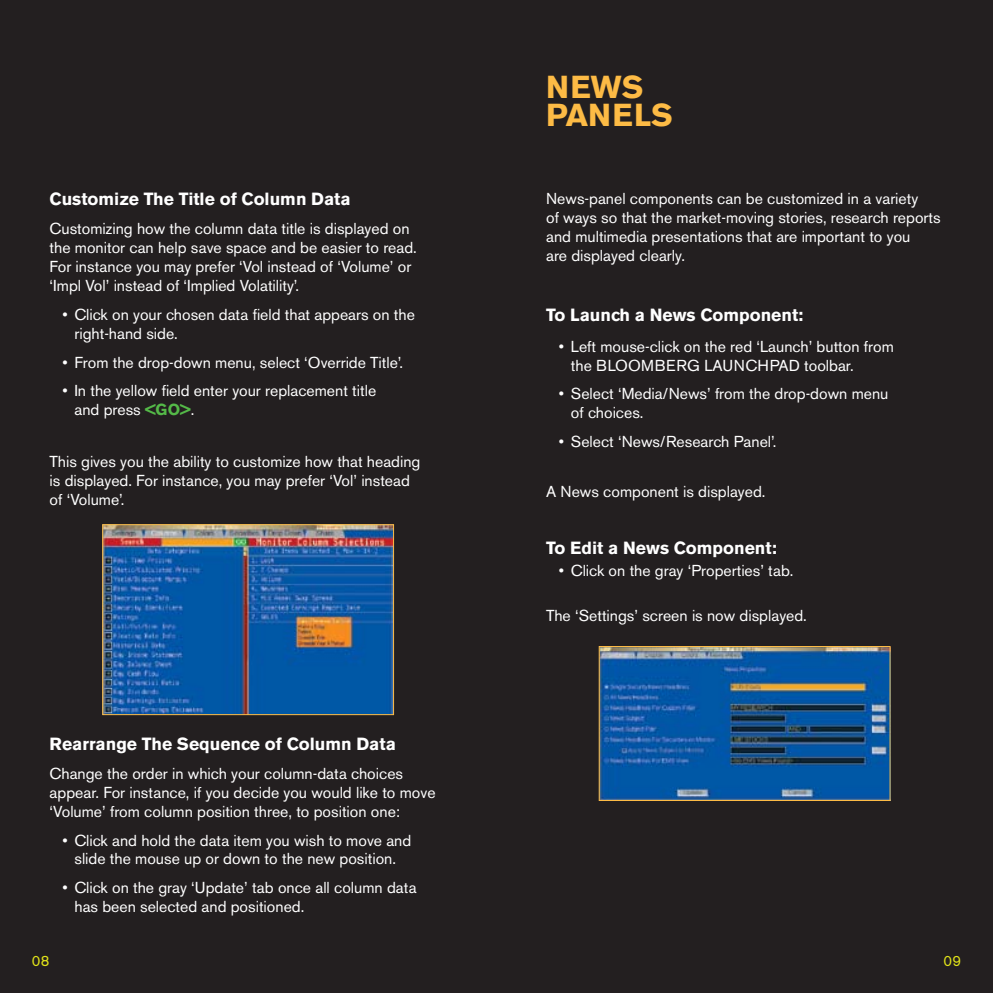
<style>
.page{position:relative;width:993px;height:993px;background:#fff}
.page>*{position:absolute;margin:0;border:0;box-sizing:border-box;transform-origin:0 0}
.t1{font:700 31.5px/28px "Akzidenz Grotesk BE";color:#fdbb45}
.t2{font:700 17.5px "Akzidenz Grotesk BE";color:#fff}
.t3{font:15.75px/18.9px "Akzidenz Grotesk BE";color:#fff}
.t4{font:14.88px "Akzidenz Grotesk BE";color:#e2e419}
.s1{font-weight:700;color:#54b948}
</style>
<div class="page">
<div style="left:0;top:0;width:496px;height:992px;background:#231f20"></div>
<div style="left:496px;top:0;width:496px;height:992px;background:#231f20"></div>
<img style="left:600px;top:648px;width:288px;height:150px">
<div style="left:598px;top:646px;width:292px;height:154px;border:1px solid #fdbb45"></div>
<img style="left:104px;top:526px;width:288px;height:186px">
<div style="left:102px;top:524px;width:292px;height:190px;border:1px solid #fdbb45"></div>
<p class="t2" style="left:50px;top:189px;width:302px">Customize The Title of Column Data</p>
<p class="t3" style="left:50px;top:219px;width:368px">Customizing how the column data title is displayed on the monitor can help save space and be easier to read.<br>For instance you may prefer ‘Vol instead of ‘Volume’ or ‘Impl Vol’ instead of ‘Implied Volatility’.</p>
<p class="t3" style="left:74px;top:305px;width:342px;text-indent:-12px">• Click on your chosen data field that appears on the right-hand side.</p>
<p class="t3" style="left:62px;top:352px;width:342px">• From the drop-down menu, select ‘Override Title’.</p>
<p class="t3" style="left:74px;top:381px;width:303px;text-indent:-12px">• In the yellow field enter your replacement title and press <span class="s1">&lt;GO&gt;</span>.</p>
<p class="t3" style="left:50px;top:451px;width:372px">This gives you the ability to customize how that heading is displayed. For instance, you may prefer ‘Vol’ instead of ‘Volume’.</p>
<p class="t2" style="left:50px;top:733px;width:347px">Rearrange The Sequence of Column Data</p>
<p class="t3" style="left:50px;top:763px;width:387px">Change the order in which your column-data choices appear. For instance, if you decide you would like to move ‘Volume’ from column position three, to position one:</p>
<p class="t3" style="left:62px;top:830px;width:350px;text-align:center">• Click and hold the data item you wish to move and slide the mouse up or down to the new position.</p>
<p class="t3" style="left:74px;top:878px;width:343px;text-indent:-12px">• Click on the gray ‘Update’ tab once all column data has been selected and positioned.</p>
<h1 class="t1" style="left:546px;top:73px;width:128px">NEWS<br>PANELS</h1>
<p class="t3" style="left:546px;top:189px;width:396px">News-panel components can be customized in a variety<br>of ways so that the market-moving stories, research reports and multimedia presentations that are important to you<br>are displayed clearly.</p>
<p class="t2" style="left:546px;top:304px;width:259px">To Launch a News Component:</p>
<p class="t3" style="left:570px;top:336px;width:324px;text-indent:-12px">• Left mouse-click on the red ‘Launch’ button from the BLOOMBERG LAUNCHPAD toolbar.</p>
<p class="t3" style="left:570px;top:384px;width:319px;text-indent:-12px">• Select ‘Media/News’ from the drop-down menu of choices.</p>
<p class="t3" style="left:558px;top:432px;width:219px">• Select ‘News/Research Panel’.</p>
<p class="t3" style="left:546px;top:482px;width:221px">A News component is displayed.</p>
<p class="t2" style="left:546px;top:537px;width:232px">To Edit a News Component:</p>
<p class="t3" style="left:558px;top:561px;width:236px">• Click on the gray ‘Properties’ tab.</p>
<p class="t3" style="left:546px;top:606px;width:262px">The ‘Settings’ screen is now displayed.</p>
<p class="t4" style="left:32px;top:952px;width:19px">08</p>
<p class="t4" style="left:943px;top:952px;width:19px">09</p>
</div>
